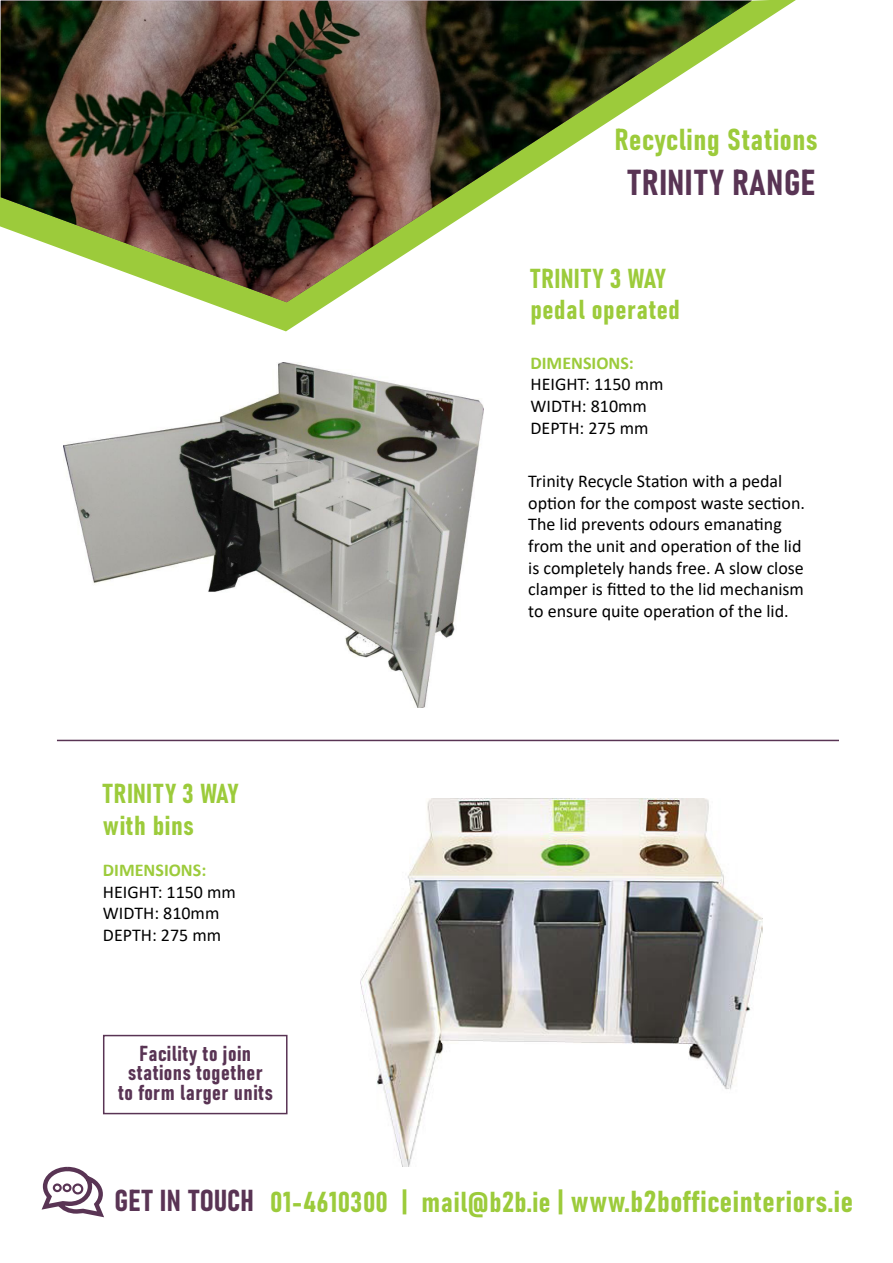
<style>
.page{position:relative;width:893px;height:1263px;background:#fff}
.page>*{position:absolute;margin:0;border:0;box-sizing:border-box;transform-origin:0 0}
.t1{font:35.7px "Bahnschrift";letter-spacing:.02em;color:#593454;scale:1.05 1}
.t2{font:30px "Bahnschrift";letter-spacing:.02em;color:#9ccb3b;scale:1.05 1}
.t3{font:30px "Bahnschrift";letter-spacing:.01em;color:#593454;scale:1.05 1}
.t4{font:27px "Bahnschrift";letter-spacing:.02em;color:#9ccb3b;scale:1.05 1}
.t5{font:21.3px/19.5px "Bahnschrift";letter-spacing:.02em;color:#593454;text-align:center;scale:1.05 1}
.t6{font:18px/21.6px "Calibri";color:#000}
.t7{font:700 18px "Calibri";color:#9ccb3b}
.s1{font-size:28.5px}
</style>
<div class="page">
<svg style="left:0;top:0;width:796px;height:331px"></svg>
<img style="left:1px;top:1px;width:751px;height:301px">
<svg style="left:41px;top:1166px;width:63px;height:52px"></svg>
<div style="left:54px;top:1184px;width:7px;height:7px;background:#fff;border-radius:50%"></div>
<div style="left:53px;top:1183px;width:9px;height:9px;border:2px solid #593454;border-radius:50%"></div>
<div style="left:64px;top:1184px;width:6px;height:7px;background:#fff;border-radius:50%"></div>
<div style="left:63px;top:1183px;width:9px;height:9px;border:2px solid #593454;border-radius:50%"></div>
<div style="left:73px;top:1184px;width:9px;height:9px;background:#fff;border-radius:50%"></div>
<div style="left:72px;top:1183px;width:11px;height:11px;border:2px solid #593454;border-radius:50%"></div>
<img style="left:64px;top:362px;width:419px;height:345px">
<img style="left:361px;top:799px;width:402px;height:368px">
<div style="left:103px;top:1035px;width:185px;height:79px;border:2px solid #593454"></div>
<hr style="left:57px;top:740px;width:782px;height:1px;background:#593454">
<p class="t2" style="left:615px;top:117px;width:194px">Recycling Stations</p>
<p class="t1" style="left:628px;top:156px;width:180px">TRINITY RANGE</p>
<p class="t4" style="left:530px;top:258px;width:130px">TRINITY 3 WAY</p>
<p class="t4" style="left:530px;top:289px;width:144px">pedal operated</p>
<p class="t7" style="left:530px;top:350px;width:105px">DIMENSIONS:</p>
<p class="t6" style="left:530px;top:373px;width:134px">HEIGHT: 1150 mm</p>
<p class="t6" style="left:530px;top:395px;width:118px">WIDTH: 810mm</p>
<p class="t6" style="left:530px;top:416px;width:120px">DEPTH: 275 mm</p>
<p class="t4" style="left:103px;top:773px;width:130px">TRINITY 3 WAY</p>
<p class="t4" style="left:103px;top:805px;width:88px">with bins</p>
<p class="t7" style="left:103px;top:857px;width:105px">DIMENSIONS:</p>
<p class="t6" style="left:103px;top:880px;width:134px">HEIGHT: 1150 mm</p>
<p class="t6" style="left:103px;top:902px;width:118px">WIDTH: 810mm</p>
<p class="t6" style="left:103px;top:923px;width:120px">DEPTH: 275 mm</p>
<p class="t5" style="left:118px;top:1042px;width:149px">Facility to join stations together to form larger units</p>
<p class="t6" style="left:528px;top:470px;width:278px">Trinity Recycle Station with a pedal option for the compost waste section.</p>
<p class="t6" style="left:528px;top:513px;width:277px">The lid prevents odours emanating from the unit and operation of the lid is completely hands free. A slow close clamper is fitted to the lid mechanism to ensure quite operation of the lid.</p>
<p class="t3" style="left:114px;top:1178px;width:134px">GET IN TOUCH</p>
<p class="t2" style="left:270px;top:1178px;width:556px"><span class="s1">01-4610300 | mail@b2b.ie |</span> www.b2bofficeinteriors.ie</p>
</div>
